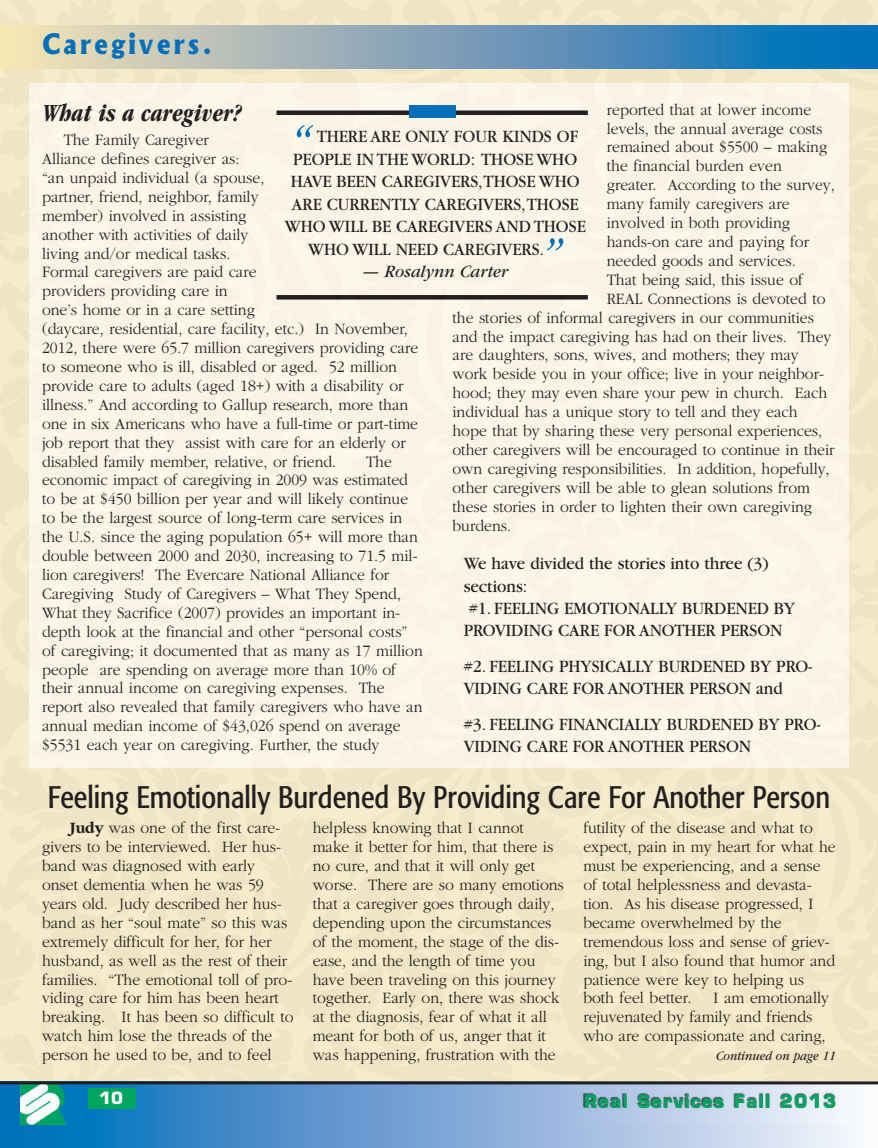
<style>
.page{position:relative;width:878px;height:1148px;background:#fff}
.page>*{position:absolute;margin:0;border:0;box-sizing:border-box;transform-origin:0 0}
.t1{font:italic condensed 54px "Garamond";color:#006fba;scale:.95 1}
.t2{font:condensed 30.9px "Formata";color:#231f20}
.t3{font:800 27px "Albertus";letter-spacing:.135em;color:#006fba;scale:.95 1}
.t4{font:italic 700 condensed 25.5px "Garamond";color:#231f20;scale:.95 1}
.t5{font:18px/22.2px "Garamond";color:#231f20;scale:.95 1}
.t6{font:700 18px "Eurostile";letter-spacing:.07em;color:#00a65f}
.t7{font:italic 18px "Garamond";color:#231f20;scale:.95 1}
.t8{font:300 16.5px/18.9px "Garamond";color:#231f20;scale:.95 1}
.t9{font:700 16.5px "Eurostile";color:#fff}
.t10{font:italic 13.5px "Garamond";color:#231f20;scale:.9 1}
.s1{font-style:normal}
.s2{font-weight:700}
</style>
<div class="page">
<div style="left:0;top:0;width:878px;height:1085px;background:#efe4c3"></div>
<div style="left:30px;top:83px;width:818px;height:684px;background:#f8f3e5"></div>
<svg style="left:0;top:1084px;width:877px;height:64px;background:#6da2d3"></svg>
<div style="left:88px;top:1088px;width:48px;height:20px;background:#00a65f"></div>
<svg style="left:20px;top:1084px;width:46px;height:41px"></svg>
<img style="left:20px;top:1084px;width:45px;height:25px">
<img style="left:568px;top:1086px;width:279px;height:38px">
<hr style="left:0;top:1081px;width:878px;height:3px;background:#231f20">
<svg style="left:0;top:26px;width:878px;height:42px;background:#7ba3b7"></svg>
<div style="left:276px;top:110px;width:312px;height:5px;background:#231f20"></div>
<hr style="left:276px;top:295px;width:312px;height:4px;background:#231f20">
<div style="left:409px;top:105px;width:46px;height:12px;background:#006fba"></div>
<h3 class="t3" style="left:42px;top:33px;width:180px">Caregivers.</h3>
<h3 class="t4" style="left:42px;top:103px;width:212px">What is a caregiver?</h3>
<p class="t8" style="left:42px;top:130px;width:397px;text-indent:22px">The Family Caregiver<br>Alliance defines caregiver as:<br>“an unpaid individual (a spouse,<br>partner, friend, neighbor, family<br>member) involved in assisting<br>another with activities of daily<br>living and/or medical tasks.<br>Formal caregivers are paid care<br>providers providing care in<br>one’s home or in a care setting<br>(daycare, residential, care facility, etc.) In November, 2012, there were 65.7 million caregivers providing care to someone who is ill, disabled or aged. 52 million provide care to adults (aged 18+) with a disability or illness.” And according to Gallup research, more than one in six Americans who have a full-time or part-time job report that they assist with care for an elderly or disabled family member, relative, or friend.</p>
<p class="t8" style="left:607px;top:99px;width:216px">reported that at lower income</p>
<p class="t8" style="left:607px;top:118px;width:228px">levels, the annual average costs</p>
<p class="t8" style="left:607px;top:137px;width:233px">remained about $5500 – making</p>
<p class="t8" style="left:607px;top:156px;width:186px">the financial burden even</p>
<p class="t8" style="left:607px;top:175px;width:241px">greater. According to the survey,</p>
<p class="t8" style="left:607px;top:194px;width:194px">many family caregivers are</p>
<p class="t8" style="left:607px;top:213px;width:194px">involved in both providing</p>
<p class="t8" style="left:607px;top:232px;width:214px">hands-on care and paying for</p>
<p class="t8" style="left:607px;top:251px;width:200px">needed goods and services.</p>
<p class="t8" style="left:607px;top:270px;width:208px">That being said, this issue of</p>
<p class="t8" style="left:607px;top:288px;width:232px">REAL Connections is devoted to</p>
<p class="t8" style="left:452px;top:307px;width:382px">the stories of informal caregivers in our communities</p>
<p class="t8" style="left:452px;top:326px;width:400px">and the impact caregiving has had on their lives. They</p>
<p class="t8" style="left:452px;top:345px;width:366px">are daughters, sons, wives, and mothers; they may</p>
<p class="t8" style="left:452px;top:364px;width:392px">work beside you in your office; live in your neighbor-</p>
<p class="t8" style="left:452px;top:383px;width:396px">hood; they may even share your pew in church. Each</p>
<p class="t8" style="left:452px;top:402px;width:365px">individual has a unique story to tell and they each</p>
<p class="t8" style="left:452px;top:421px;width:391px">hope that by sharing these very personal experiences,</p>
<p class="t8" style="left:452px;top:440px;width:403px">other caregivers will be encouraged to continue in their</p>
<p class="t8" style="left:452px;top:459px;width:398px">own caregiving responsibilities. In addition, hopefully,</p>
<p class="t8" style="left:452px;top:477px;width:378px">other caregivers will be able to glean solutions from</p>
<p class="t8" style="left:452px;top:496px;width:380px">these stories in order to lighten their own caregiving</p>
<p class="t8" style="left:452px;top:515px;width:63px">burdens.</p>
<p class="t5" style="left:463px;top:554px;width:350px">We have divided the stories into three (3) sections:<br>#1. FEELING EMOTIONALLY BURDENED BY<br>PROVIDING CARE FOR ANOTHER PERSON</p>
<p class="t5" style="left:463px;top:656px;width:368px">#2. FEELING PHYSICALLY BURDENED BY PRO-<br>VIDING CARE FOR ANOTHER PERSON and</p>
<p class="t5" style="left:463px;top:714px;width:377px">#3. FEELING FINANCIALLY BURDENED BY PRO-<br>VIDING CARE FOR ANOTHER PERSON</p>
<h1 class="t1" style="left:292px;top:123px;width:23px">“</h1>
<p class="t5" style="left:317px;top:127px;width:277px">THERE ARE ONLY FOUR KINDS OF</p>
<p class="t5" style="left:293px;top:150px;width:300px">PEOPLE IN THE WORLD: THOSE WHO</p>
<p class="t5" style="left:291px;top:172px;width:305px">HAVE BEEN CAREGIVERS,THOSE WHO</p>
<p class="t5" style="left:292px;top:195px;width:303px">ARE CURRENTLY CAREGIVERS,THOSE</p>
<p class="t5" style="left:285px;top:217px;width:318px">WHO WILL BE CAREGIVERS AND THOSE</p>
<p class="t5" style="left:308px;top:240px;width:250px">WHO WILL NEED CAREGIVERS.</p>
<p class="t7" style="left:362px;top:266px;width:155px"><span class="s1">—</span> Rosalynn Carter</p>
<h1 class="t1" style="left:542px;top:235px;width:23px">”</h1>
<p class="t8" style="left:42px;top:451px;width:402px;text-indent:324px">The economic impact of caregiving in 2009 was estimated to be at $450 billion per year and will likely continue to be the largest source of long-term care services in the U.S. since the aging population 65+ will more than double between 2000 and 2030, increasing to 71.5 mil&shy;lion caregivers! The Evercare National Alliance for Caregiving Study of Caregivers – What They Spend, What they Sacrifice (2007) provides an important in&shy;depth look at the financial and other “personal costs” of caregiving; it documented that as many as 17 million people are spending on average more than 10% of their annual income on caregiving expenses. The report also revealed that family caregivers who have an annual median income of $43,026 spend on average $5531 each year on caregiving. Further, the study</p>
<h2 class="t2" style="left:48px;top:783px;width:783px">Feeling Emotionally Burdened By Providing Care For Another Person</h2>
<p class="t8" style="left:42px;top:818px;width:266px;text-indent:28px"><span class="s2">Judy</span> was one of the first care&shy;givers to be interviewed. Her hus&shy;band was diagnosed with early onset dementia when he was 59 years old. Judy described her hus&shy;band as her “soul mate” so this was extremely difficult for her, for her husband, as well as the rest of their families. “The emotional toll of pro&shy;viding care for him has been heart breaking. It has been so difficult to watch him lose the threads of the person he used to be, and to feel</p>
<p class="t8" style="left:313px;top:818px;width:266px">helpless knowing that I cannot make it better for him, that there is no cure, and that it will only get worse. There are so many emotions that a caregiver goes through daily, depending upon the circumstances of the moment, the stage of the dis&shy;ease, and the length of time you have been traveling on this journey together. Early on, there was shock at the diagnosis, fear of what it all meant for both of us, anger that it was happening, frustration with the</p>
<p class="t8" style="left:583px;top:818px;width:267px">futility of the disease and what to expect, pain in my heart for what he must be experiencing, and a sense of total helplessness and devasta&shy;tion. As his disease progressed, I became overwhelmed by the tremendous loss and sense of griev&shy;ing, but I also found that humor and patience were key to helping us both feel better.</p>
<p class="t8" style="left:583px;top:988px;width:260px;text-indent:130px">I am emotionally rejuvenated by family and friends who are compassionate and caring,</p>
<p class="t10" style="left:716px;top:1051px;width:135px">Continued on page 11</p>
<p class="t9" style="left:99px;top:1091px;width:25px">10</p>
<p class="t6" style="left:584px;top:1094px;width:253px">Real Services Fall 2013</p>
</div>
